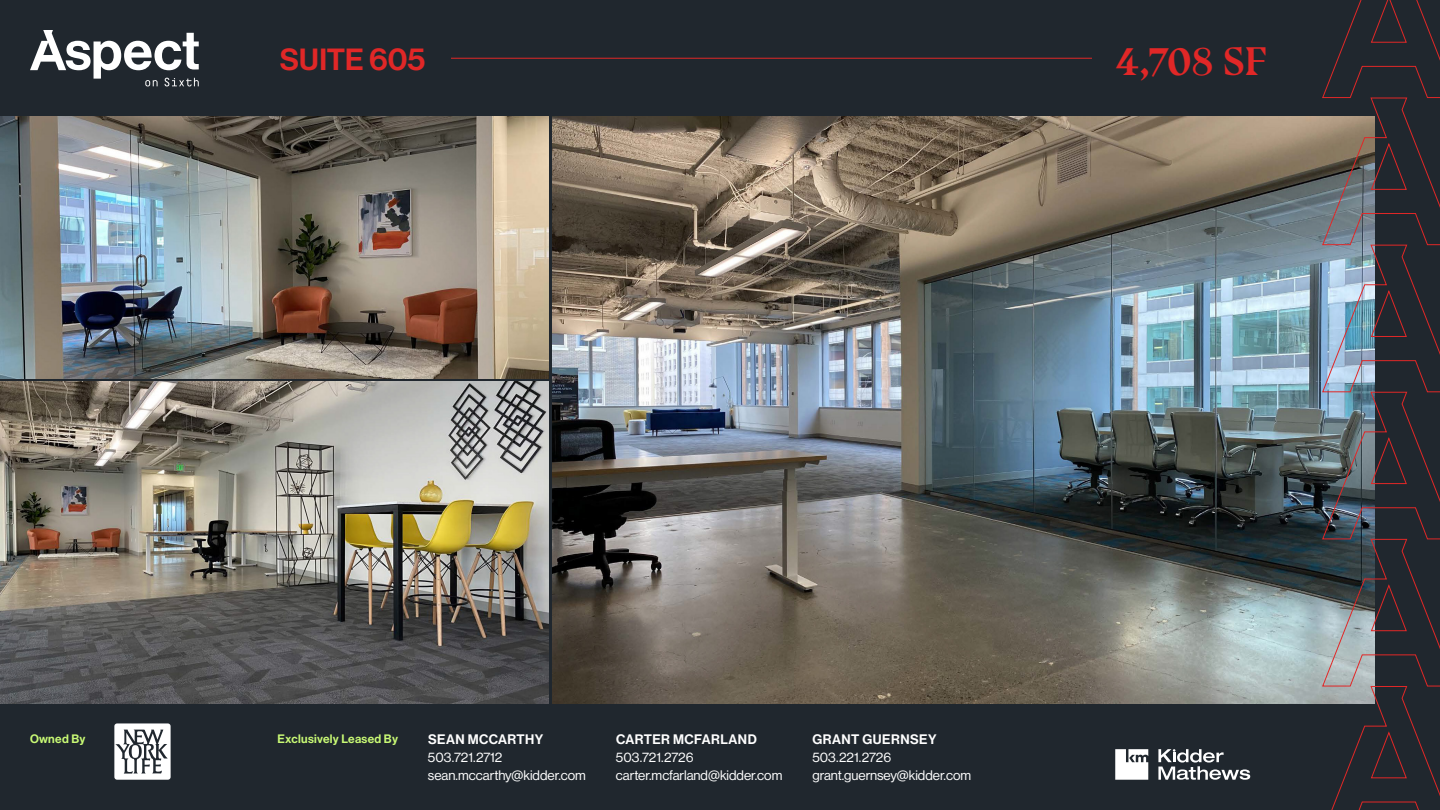
<style>
.page{position:relative;width:1440px;height:810px;background:#20272e}
.page>*{position:absolute;margin:0;border:0;box-sizing:border-box;transform-origin:0 0}
.Stat_-_Red_Aspect{font:700 45px "Bluu Next";color:#e12727}
.Header_2_-_Charcoal{font:30px "N Haas Grotesk DS Pro 65 Md";color:#e12727}
.t1{font:13.5px/18px "N Haas Grotesk DS Pro 55 Rg";letter-spacing:-.005em;color:#fff}
.t2{font:13.5px "N Haas Grotesk DS Pro 65 Md";letter-spacing:.035em;color:#fff}
.t3{font:12px "N Haas Grotesk DS Pro 65 Md";letter-spacing:.025em;color:#c9fa75}
.s1{font-size:40.5px}
</style>
<div class="page">
<img style="left:0;top:116px;width:549px;height:262px">
<img style="left:553px;top:116px;width:769px;height:588px">
<img style="left:0;top:382px;width:549px;height:322px">
<img style="left:1322px;top:0;width:118px;height:810px">
<svg style="left:30px;top:30px;width:169px;height:56px"></svg>
<svg style="left:1158px;top:749px;width:92px;height:31px"></svg>
<svg style="left:1115px;top:749px;width:33px;height:31px"></svg>
<svg style="left:114px;top:723px;width:57px;height:57px;background:#c4c6c7"></svg>
<hr style="left:451px;top:58px;width:641px;height:1px;background:#e12727">
<p class="Header_2_-_Charcoal" style="left:280px;top:42px;width:147px">SUITE 605</p>
<p class="Stat_-_Red_Aspect" style="left:1114px;top:33px;width:154px">4,708 <span class="s1">SF</span></p>
<p class="t3" style="left:30px;top:732px;width:57px">Owned By</p>
<p class="t3" style="left:278px;top:732px;width:122px">Exclusively Leased By</p>
<p class="t2" style="left:428px;top:731px;width:117px">SEAN MCCARTHY</p>
<p class="t1" style="left:428px;top:748px;width:159px">503.721.2712 sean.mccarthy@kidder.com</p>
<p class="t2" style="left:616px;top:731px;width:142px">CARTER MCFARLAND</p>
<p class="t1" style="left:616px;top:748px;width:168px">503.721.2726 carter.mcfarland@kidder.com</p>
<p class="t2" style="left:813px;top:731px;width:126px">GRANT GUERNSEY</p>
<p class="t1" style="left:812px;top:748px;width:160px">503.221.2726 grant.guernsey@kidder.com</p>
</div>
